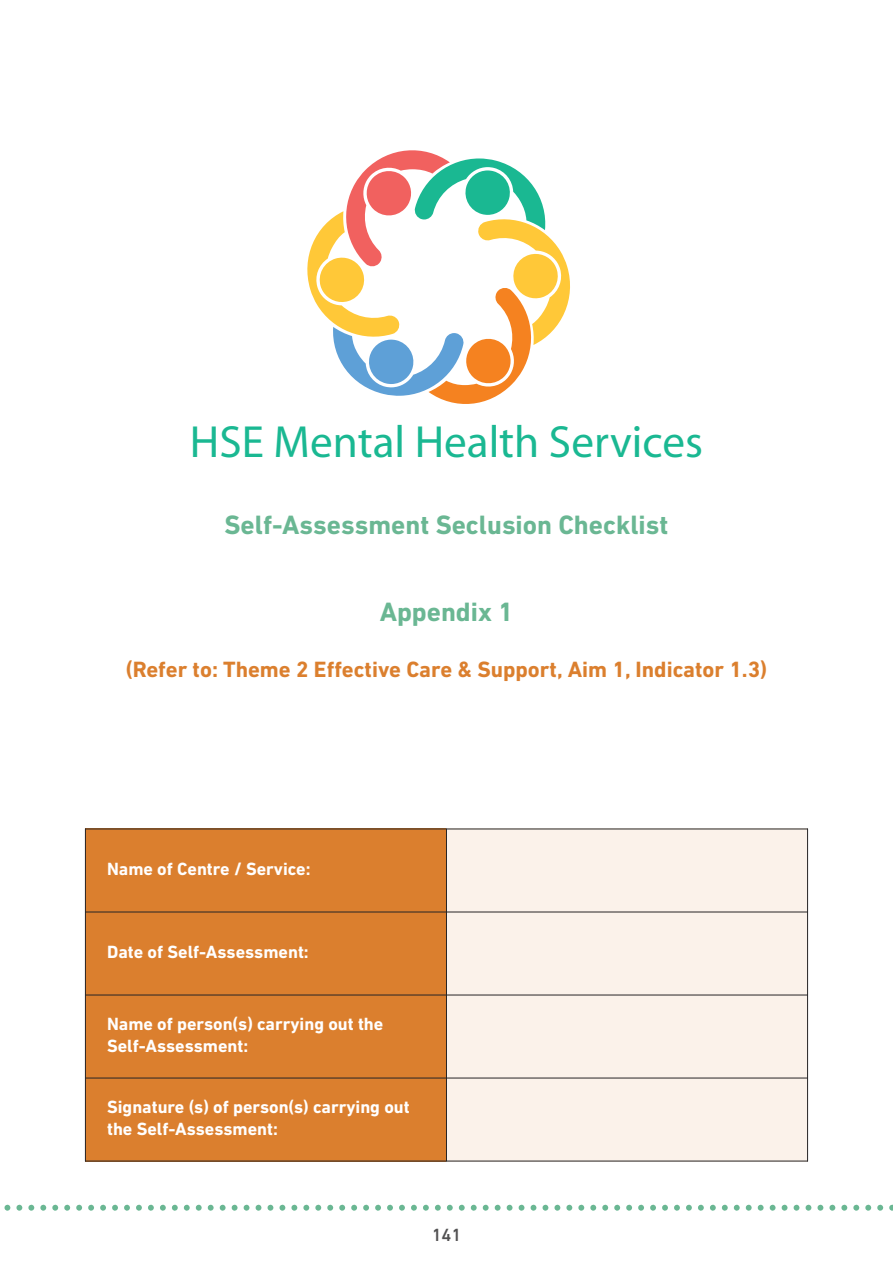
<style>
.page{position:relative;width:893px;height:1263px;background:#fff}
.page>*{position:absolute;margin:0;border:0;box-sizing:border-box;transform-origin:0 0}
.t1{font:45.15px "Myriad";color:#1ab892}
.t2{font:700 27px "DIN Next LT Pro";color:#6ab793}
.t3{font:700 22.5px "DIN Next LT Pro";color:#db7f2e}
.t4{font:700 18px/22.5px "DIN Next LT Pro";color:#fff}
.t5{font:500 18px "DIN Next LT Pro";color:#525152}
</style>
<div class="page">
<svg style="left:4px;top:1205px;width:889px;height:6px"></svg>
<div style="left:85px;top:828px;width:361px;height:84px;background:#db7f2e"></div>
<div style="left:446px;top:828px;width:362px;height:84px;background:#fbf2ea"></div>
<div style="left:85px;top:912px;width:361px;height:83px;background:#db7f2e"></div>
<div style="left:446px;top:912px;width:362px;height:83px;background:#fbf2ea"></div>
<div style="left:85px;top:995px;width:361px;height:83px;background:#db7f2e"></div>
<div style="left:446px;top:995px;width:362px;height:83px;background:#fbf2ea"></div>
<div style="left:85px;top:1078px;width:361px;height:83px;background:#db7f2e"></div>
<div style="left:446px;top:1078px;width:362px;height:83px;background:#fbf2ea"></div>
<hr style="left:85px;top:828px;width:1px;height:333px;background:#272526">
<hr style="left:446px;top:828px;width:1px;height:333px;background:#272526">
<hr style="left:807px;top:828px;width:1px;height:333px;background:#272526">
<hr style="left:85px;top:828px;width:723px;height:1px;background:#272526">
<hr style="left:85px;top:912px;width:723px;height:1px;background:#272526">
<hr style="left:85px;top:995px;width:723px;height:1px;background:#272526">
<hr style="left:85px;top:1078px;width:723px;height:1px;background:#272526">
<hr style="left:85px;top:1161px;width:723px;height:1px;background:#272526">
<svg style="left:307px;top:150px;width:263px;height:254px"></svg>
<h1 class="t1" style="left:190px;top:425px;width:514px">HSE Mental Health Services</h1>
<h2 class="t2" style="left:225px;top:516px;width:445px">Self-Assessment Seclusion Checklist</h2>
<h2 class="t2" style="left:380px;top:603px;width:135px">Appendix 1</h2>
<p class="t3" style="left:126px;top:662px;width:643px">(Refer to: Theme 2 Effective Care &amp; Support, Aim 1, Indicator 1.3)</p>
<p class="t4" style="left:107px;top:859px;width:205px">Name of Centre / Service:</p>
<p class="t4" style="left:107px;top:942px;width:203px">Date of Self-Assessment:</p>
<p class="t4" style="left:107px;top:1014px;width:278px">Name of person(s) carrying out the<br>Self-Assessment:</p>
<p class="t4" style="left:107px;top:1097px;width:304px">Signature (s) of person(s) carrying out the Self-Assessment:</p>
<p class="t5" style="left:432px;top:1229px;width:31px">141</p>
</div>
